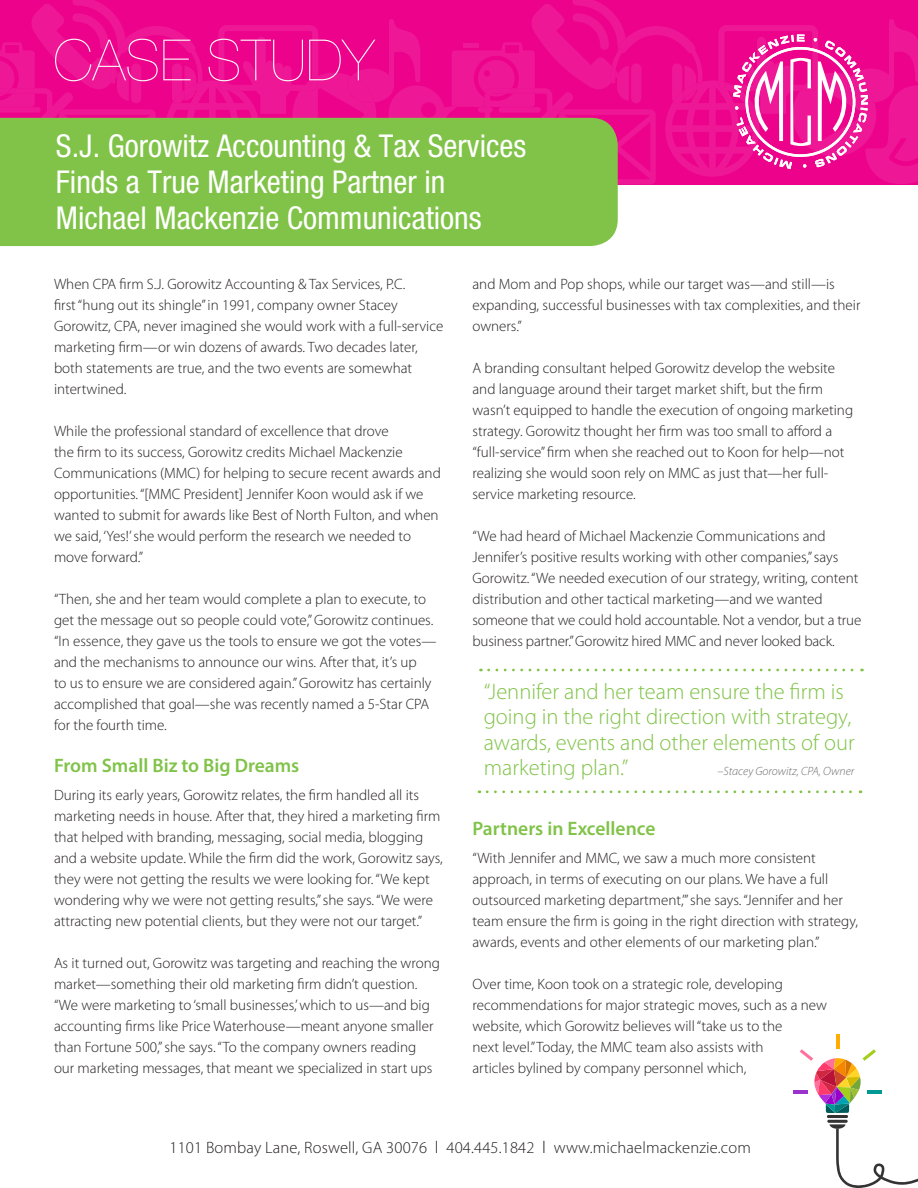
<style>
.page{position:relative;width:918px;height:1188px;background:#fff}
.page>*{position:absolute;margin:0;border:0;box-sizing:border-box;transform-origin:0 0}
.t1{font:200 57px "Helvetica Neue";color:#fff}
.t2{font:condensed 31.5px/36px "Helvetica Neue";color:#fff}
.t3{font:300 22.5px/25.5px "Myriad Pro";color:#80c348}
.t4{font:600 19.5px "Myriad Pro";color:#80c348}
.t5{font:300 16.5px "Myriad Pro";letter-spacing:.01em;color:#231f20}
.t6{font:300 15px/21px "Myriad Pro";color:#231f20}
.t7{font:italic 300 12px "Myriad Pro";color:#6c6d70}
.s1{font-size:18px}
</style>
<div class="page">
<div style="left:0;top:185px;width:618px;height:61px;background:#80c348"></div>
<svg style="left:0;top:0;width:918px;height:185px;background:#d33d80"></svg>
<svg style="left:489px;top:669px;width:374px;height:2px"></svg>
<svg style="left:487px;top:790px;width:374px;height:3px"></svg>
<hr style="left:827px;top:1120px;width:21px;height:3px;background:#333;border-radius:2px">
<svg style="left:829px;top:1124px;width:89px;height:64px"></svg>
<hr style="left:827px;top:1115px;width:21px;height:3px;background:#333;border-radius:2px">
<hr style="left:836px;top:1034px;width:3px;height:14px;background:#ffad00">
<hr style="left:868px;top:1090px;width:14px;height:3px;background:#009994">
<hr style="left:793px;top:1090px;width:14px;height:3px;background:#93c">
<svg style="left:800px;top:1049px;width:76px;height:64px"></svg>
<h1 class="t1" style="left:54px;top:27px;width:322px">CASE STUDY</h1>
<p class="t2" style="left:56px;top:128px;width:472px">S.J. Gorowitz Accounting &amp; Tax Services<br>Finds a True Marketing Partner in</p>
<p class="t2" style="left:56px;top:200px;width:427px">Michael Mackenzie Communications</p>
<p class="t6" style="left:54px;top:274px;width:391px">When CPA firm S.J. Gorowitz Accounting &amp; Tax Services, P.C.<br>first “hung out its shingle” in 1991, company owner Stacey Gorowitz, CPA, never imagined she would work with a full-service marketing firm—or win dozens of awards. Two decades later, both statements are true, and the two events are somewhat intertwined.</p>
<p class="t6" style="left:54px;top:421px;width:388px">While the professional standard of excellence that drove<br>the firm to its success, Gorowitz credits Michael Mackenzie Communications (MMC) for helping to secure recent awards and opportunities. “[MMC President] Jennifer Koon would ask if we wanted to submit for awards like Best of North Fulton, and when we said, ‘Yes!’ she would perform the research we needed to move forward.”</p>
<p class="t6" style="left:54px;top:589px;width:384px">“Then, she and her team would complete a plan to execute, to get the message out so people could vote,” Gorowitz continues. “In essence, they gave us the tools to ensure we got the votes— and the mechanisms to announce our wins. After that, it’s up<br>to us to ensure we are considered again.” Gorowitz has certainly accomplished that goal—she was recently named a 5-Star CPA for the fourth time.</p>
<p class="t4" style="left:54px;top:753px;width:247px">From Small Biz to Big Dreams</p>
<p class="t6" style="left:54px;top:784px;width:390px">During its early years, Gorowitz relates, the firm handled all its marketing needs in house. After that, they hired a marketing firm that helped with branding, messaging, social media, blogging and a website update. While the firm did the work, Gorowitz says, they were not getting the results we were looking for. “We kept wondering why we were not getting results,” she says. “We were attracting new potential clients, but they were not our target.”</p>
<p class="t6" style="left:54px;top:952px;width:387px">As it turned out, Gorowitz was targeting and reaching the wrong market—something their old marketing firm didn’t question. “We were marketing to ‘small businesses,’ which to us—and big accounting firms like Price Waterhouse—meant anyone smaller than Fortune 500,” she says. “To the company owners reading our marketing messages, that meant we specialized in start ups</p>
<p class="t6" style="left:472px;top:274px;width:389px">and Mom and Pop shops, while our target was—and still—is expanding, successful businesses with tax complexities, and their owners.”</p>
<p class="t6" style="left:472px;top:358px;width:382px">A branding consultant helped Gorowitz develop the website and language around their target market shift, but the firm wasn’t equipped to handle the execution of ongoing marketing strategy. Gorowitz thought her firm was too small to afford a “full-service” firm when she reached out to Koon for help—not realizing she would soon rely on MMC as just that—her full&shy;service marketing resource.</p>
<p class="t6" style="left:472px;top:526px;width:390px">“We had heard of Michael Mackenzie Communications and Jennifer’s positive results working with other companies,” says Gorowitz. “We needed execution of our strategy, writing, content distribution and other tactical marketing—and we wanted someone that we could hold accountable. Not a vendor, but a true business partner.” Gorowitz hired MMC and never looked back.</p>
<p class="t3" style="left:484px;top:679px;width:372px">“Jennifer and her team ensure the firm is going in the right direction with strategy, awards, events and other elements of our marketing plan.”</p>
<p class="t7" style="left:718px;top:765px;width:138px">–Stacey Gorowitz, CPA, Owner</p>
<p class="t4" style="left:472px;top:816px;width:184px">Partners in Excellence</p>
<p class="t6" style="left:472px;top:847px;width:387px">“With Jennifer and MMC, we saw a much more consistent approach, in terms of executing on our plans. We have a full outsourced marketing department,’” she says. “Jennifer and her team ensure the firm is going in the right direction with strategy, awards, events and other elements of our marketing plan.”</p>
<p class="t6" style="left:472px;top:973px;width:356px">Over time, Koon took on a strategic role, developing recommendations for major strategic moves, such as a new website, which Gorowitz believes will “take us to the</p>
<p class="t6" style="left:472px;top:1036px;width:293px">next level.” Today, the MMC team also assists with</p>
<p class="t6" style="left:472px;top:1057px;width:275px">articles bylined by company personnel which,</p>
<p class="t5" style="left:169px;top:1139px;width:583px">1101 Bombay Lane, Roswell, GA 30076 <span class="s1">I</span> 404.445.1842 <span class="s1">I</span> www.michaelmackenzie.com</p>
</div>
